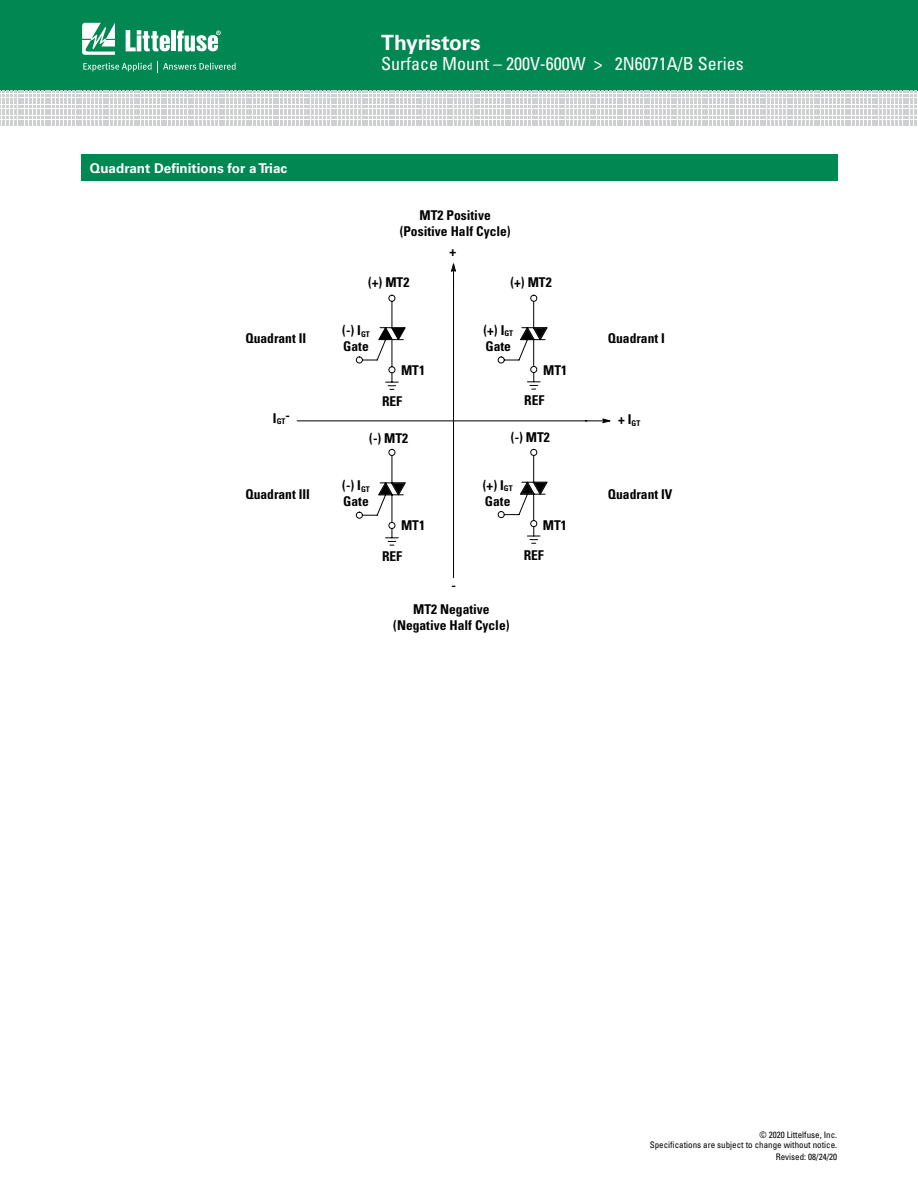
<style>
.page{position:relative;width:918px;height:1188px;background:#fff}
.page>*{position:absolute;margin:0;border:0;box-sizing:border-box;transform-origin:0 0}
.t1{font:700 21px "Univers LT Std";color:#fff}
.t2{font:condensed 18px "Univers LT Std";color:#fff}
.t3{font:700 condensed 13.5px/16.2px "Univers LT Std";color:#000}
.t4{font:700 13.5px "Univers LT Std";color:#fff}
.t5{font:condensed 9px/10.8px "Univers LT Std";color:#000;text-align:right}
</style>
<div class="page">
<div style="left:0;top:0;width:918px;height:91px;background:#008752"></div>
<svg style="left:0;top:91px;width:917px;height:35px"></svg>
<svg style="left:82px;top:23px;width:33px;height:32px"></svg>
<hr style="left:171px;top:30px;width:4px;height:21px;background:#fff">
<svg style="left:177px;top:30px;width:44px;height:22px"></svg>
<svg style="left:126px;top:30px;width:44px;height:21px"></svg>
<svg style="left:83px;top:61px;width:153px;height:11px"></svg>
<div style="left:81px;top:154px;width:756px;height:27px;background:#008752"></div>
<hr style="left:453px;top:279px;width:1px;height:299px;background:#000">
<hr style="left:297px;top:421px;width:290px;height:1px;background:#000">
<svg style="left:356px;top:263px;width:255px;height:283px"></svg>
<h1 class="t1" style="left:381px;top:30px;width:101px">Thyristors</h1>
<p class="t4" style="left:90px;top:160px;width:199px">Quadrant Definitions for a Triac</p>
<p class="t3" style="left:246px;top:330px;width:62px">Quadrant II</p>
<h2 class="t2" style="left:381px;top:52px;width:364px">Surface Mount – 200V-600W &gt; 2N6071A/B Series</h2>
<p class="t3" style="left:400px;top:207px;width:113px;text-align:center">MT2 Positive (Positive Half Cycle)</p>
<p class="t3" style="left:450px;top:244px;width:8px">+</p>
<p class="t3" style="left:368px;top:275px;width:43px">(+) MT2</p>
<p class="t3" style="left:342px;top:322px;width:29px">(-) I<sub>GT<br></sub>Gate</p>
<p class="t3" style="left:401px;top:362px;width:25px">MT1</p>
<p class="t3" style="left:382px;top:393px;width:22px">REF</p>
<p class="t3" style="left:510px;top:274px;width:43px">(+) MT2</p>
<p class="t3" style="left:483px;top:322px;width:31px">(+) I<sub>GT<br></sub>Gate</p>
<p class="t3" style="left:543px;top:362px;width:25px">MT1</p>
<p class="t3" style="left:524px;top:393px;width:22px">REF</p>
<p class="t3" style="left:608px;top:330px;width:58px">Quadrant I</p>
<p class="t3" style="left:273px;top:409px;width:18px">I<sub>GT</sub>-</p>
<p class="t3" style="left:618px;top:412px;width:24px">+ I<sub>GT</sub></p>
<p class="t3" style="left:246px;top:486px;width:66px">Quadrant III</p>
<p class="t3" style="left:369px;top:430px;width:40px">(-) MT2</p>
<p class="t3" style="left:342px;top:477px;width:29px">(-) I<sub>GT<br></sub>Gate</p>
<p class="t3" style="left:401px;top:517px;width:25px">MT1</p>
<p class="t3" style="left:382px;top:548px;width:22px">REF</p>
<p class="t3" style="left:451px;top:577px;width:6px">-</p>
<p class="t3" style="left:511px;top:429px;width:40px">(-) MT2</p>
<p class="t3" style="left:483px;top:477px;width:31px">(+) I<sub>GT<br></sub>Gate</p>
<p class="t3" style="left:543px;top:517px;width:25px">MT1</p>
<p class="t3" style="left:524px;top:547px;width:22px">REF</p>
<p class="t3" style="left:393px;top:601px;width:118px;text-align:center">MT2 Negative (Negative Half Cycle)</p>
<p class="t3" style="left:608px;top:486px;width:66px">Quadrant IV</p>
<p class="t5" style="left:650px;top:1129px;width:189px">© 2020 Littelfuse, Inc.<br>Specifications are subject to change without notice.</p>
<p class="t5" style="left:776px;top:1152px;width:63px">Revised: 08/24/20</p>
</div>
